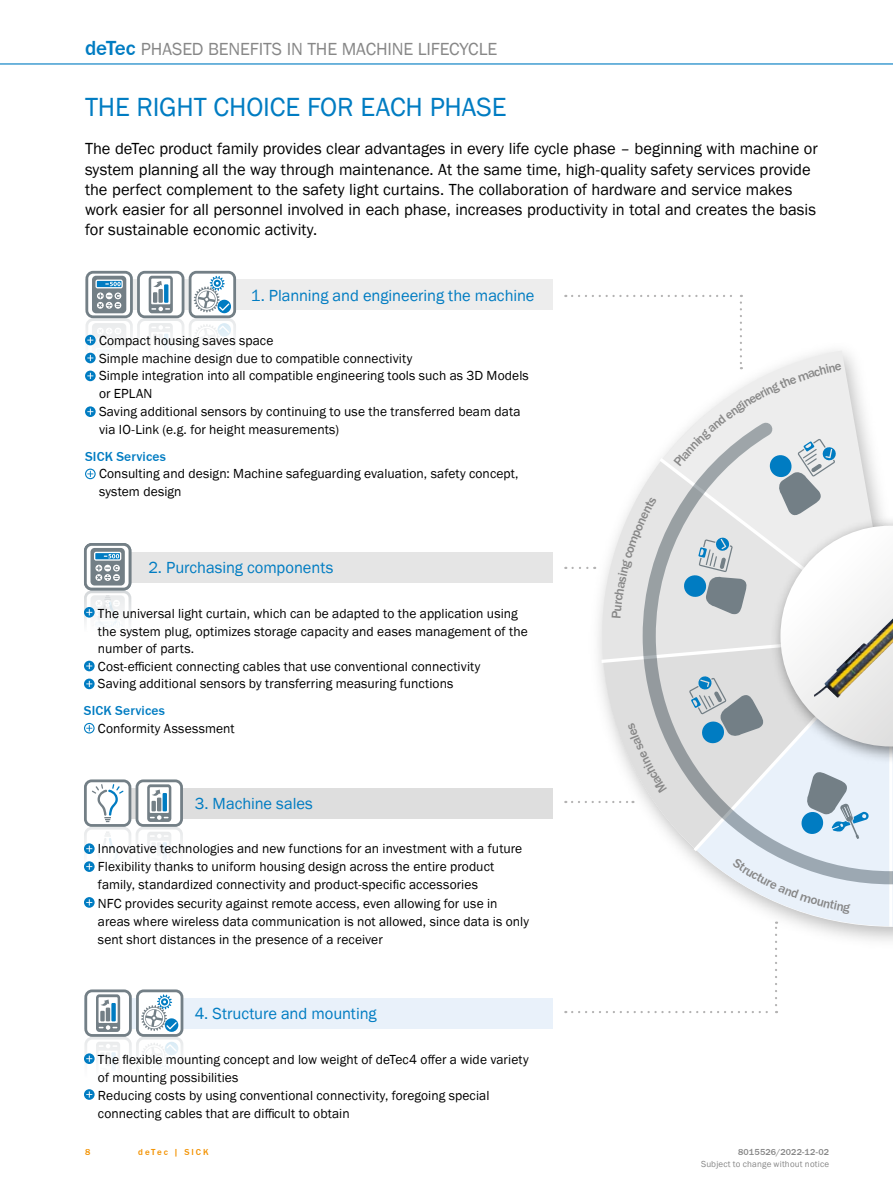
<style>
.page{position:relative;width:893px;height:1188px;background:#fff}
.page>*{position:absolute;margin:0;border:0;box-sizing:border-box;transform-origin:0 0}
.t1{font:27px "SICK Franklin";letter-spacing:-.01em;color:#007cc2}
.t2{font:18px "SICK Franklin";letter-spacing:-.01em;color:#878787}
.t3{font:16.5px/20.2px "SICK Franklin";letter-spacing:-.005em;color:#000}
.t4{font:16.5px "SICK Franklin";letter-spacing:-.005em;color:#007cc2}
.t5{font:13.5px/17.9px "SICK Franklin";letter-spacing:.005em;color:#000}
.t6{font:500 13.5px "SICK Franklin";letter-spacing:.015em;color:#007cc2}
.t7{font:9px "SICK Franklin";letter-spacing:.02em;color:#878787}
.t8{font:500 9px "SICK Franklin";letter-spacing:.02em;color:#878787}
.t9{font:500 9px "SICK Franklin";letter-spacing:.225em;color:#f39200}
.s1{font-weight:500;font-size:21px;color:#007cc2}
</style>
<div class="page">
<hr style="left:0;top:63px;width:893px;height:2px;background:#007cc2">
<div style="left:85px;top:280px;width:468px;height:30px;background:#ededed"></div>
<svg style="left:87px;top:272px;width:44px;height:45px"></svg>
<svg style="left:92px;top:276px;width:34px;height:37px"></svg>
<div style="left:85px;top:271px;width:48px;height:47px;border:3px solid #737f86;border-radius:6px"></div>
<div style="left:85px;top:318px;width:48px;height:48px;border:3px solid #737f86;border-radius:6px"></div>
<div style="left:138px;top:272px;width:45px;height:45px;background:#fff;border-radius:6px"></div>
<svg style="left:149px;top:276px;width:24px;height:37px"></svg>
<div style="left:137px;top:271px;width:47px;height:47px;border:3px solid #737f86;border-radius:6px"></div>
<svg style="left:149px;top:323px;width:24px;height:27px"></svg>
<div style="left:137px;top:318px;width:47px;height:48px;border:3px solid #737f86;border-radius:6px"></div>
<div style="left:190px;top:272px;width:45px;height:45px;background:#fff;border-radius:6px"></div>
<svg style="left:194px;top:276px;width:37px;height:37px"></svg>
<div style="left:189px;top:271px;width:47px;height:47px;border:3px solid #737f86;border-radius:6px"></div>
<svg style="left:195px;top:323px;width:36px;height:26px"></svg>
<div style="left:189px;top:318px;width:47px;height:48px;border:3px solid #737f86;border-radius:6px"></div>
<div style="left:85px;top:335px;width:11px;height:10px;background:#007cc2;border-radius:50%"></div>
<div style="left:85px;top:353px;width:11px;height:10px;background:#007cc2;border-radius:50%"></div>
<svg style="left:87px;top:323px;width:39px;height:38px"></svg>
<svg style="left:85px;top:371px;width:11px;height:10px"></svg>
<svg style="left:87px;top:373px;width:6px;height:6px"></svg>
<svg style="left:85px;top:406px;width:11px;height:11px"></svg>
<svg style="left:87px;top:409px;width:6px;height:6px"></svg>
<div style="left:85px;top:469px;width:11px;height:10px;border:1px solid #007cc2;border-radius:50%"></div>
<svg style="left:87px;top:471px;width:6px;height:6px"></svg>
<div style="left:84px;top:788px;width:469px;height:31px;background:#dedede"></div>
<div style="left:85px;top:781px;width:45px;height:44px;background:#fff;border-radius:6px"></div>
<svg style="left:92px;top:784px;width:31px;height:38px"></svg>
<div style="left:84px;top:779px;width:47px;height:48px;border:3px solid #737f86;border-radius:6px"></div>
<div style="left:84px;top:827px;width:47px;height:47px;border:3px solid #737f86;border-radius:6px"></div>
<div style="left:137px;top:781px;width:45px;height:44px;background:#fff;border-radius:6px"></div>
<svg style="left:147px;top:784px;width:24px;height:38px"></svg>
<div style="left:136px;top:779px;width:47px;height:48px;border:3px solid #737f86;border-radius:6px"></div>
<svg style="left:147px;top:832px;width:24px;height:27px"></svg>
<div style="left:136px;top:827px;width:47px;height:47px;border:3px solid #737f86;border-radius:6px"></div>
<div style="left:84px;top:843px;width:11px;height:11px;background:#007cc2;border-radius:50%"></div>
<div style="left:84px;top:861px;width:11px;height:11px;background:#007cc2;border-radius:50%"></div>
<svg style="left:86px;top:832px;width:32px;height:38px"></svg>
<svg style="left:84px;top:897px;width:11px;height:11px"></svg>
<svg style="left:86px;top:899px;width:6px;height:7px"></svg>
<div style="left:84px;top:998px;width:469px;height:31px;background:#e9f1fa"></div>
<div style="left:86px;top:991px;width:44px;height:44px;background:#fff;border-radius:6px"></div>
<svg style="left:96px;top:994px;width:24px;height:38px"></svg>
<div style="left:84px;top:989px;width:48px;height:48px;border:3px solid #737f86;border-radius:6px"></div>
<div style="left:84px;top:1037px;width:48px;height:47px;border:3px solid #737f86;border-radius:6px"></div>
<div style="left:137px;top:991px;width:45px;height:44px;background:#fff;border-radius:6px"></div>
<svg style="left:141px;top:994px;width:37px;height:38px"></svg>
<div style="left:136px;top:989px;width:47px;height:48px;border:3px solid #737f86;border-radius:6px"></div>
<svg style="left:141px;top:1042px;width:37px;height:27px"></svg>
<div style="left:136px;top:1037px;width:47px;height:47px;border:3px solid #737f86;border-radius:6px"></div>
<div style="left:84px;top:1053px;width:11px;height:11px;background:#007cc2;border-radius:50%"></div>
<svg style="left:86px;top:1042px;width:34px;height:37px"></svg>
<svg style="left:84px;top:1089px;width:11px;height:11px"></svg>
<svg style="left:86px;top:1091px;width:6px;height:7px"></svg>
<svg style="left:572px;top:295px;width:170px;height:2px"></svg>
<div style="left:84px;top:552px;width:469px;height:30px;background:#e5e5e5"></div>
<div style="left:85px;top:544px;width:45px;height:45px;background:#fff;border-radius:6px"></div>
<svg style="left:90px;top:548px;width:35px;height:38px"></svg>
<div style="left:84px;top:543px;width:47px;height:47px;border:3px solid #737f86;border-radius:6px"></div>
<div style="left:84px;top:590px;width:47px;height:48px;border:3px solid #737f86;border-radius:6px"></div>
<div style="left:84px;top:607px;width:11px;height:11px;background:#007cc2;border-radius:50%"></div>
<svg style="left:86px;top:595px;width:39px;height:38px"></svg>
<svg style="left:84px;top:661px;width:11px;height:10px"></svg>
<svg style="left:86px;top:663px;width:6px;height:6px"></svg>
<svg style="left:84px;top:679px;width:11px;height:10px"></svg>
<svg style="left:86px;top:681px;width:6px;height:6px"></svg>
<div style="left:84px;top:723px;width:11px;height:11px;border:1px solid #007cc2;border-radius:50%"></div>
<svg style="left:86px;top:725px;width:6px;height:6px"></svg>
<svg style="left:572px;top:1011px;width:205px;height:2px"></svg>
<svg style="left:572px;top:303px;width:321px;height:702px"></svg>
<h2 class="t2" style="left:85px;top:38px;width:269px"><span class="s1">deTec</span> PHASED BEN EFITS IN THE MAC</h2>
<h2 class="t2" style="left:376px;top:38px;width:123px">HIN E LIFECYCLE</h2>
<h1 class="t1" style="left:85px;top:90px;width:238px">THE RIGHT CHOICE FOR</h1>
<h1 class="t1" style="left:360px;top:90px;width:147px">EACH PHASE</h1>
<p class="t3" style="left:85px;top:139px;width:734px">The deTec product family provides clear advantages in every life cycle phase – beginning with machine or system planning all the way through maintenance. At the same time, high-quality safety services provide the perfect complement to the safety light curtains. The collaboration of hardware and service makes work easier for all personnel involved in each phase, increases productivity in total and creates the basis for sustainable economic activity.</p>
<p class="t4" style="left:251px;top:285px;width:285px">1. Planning and engineering the machine</p>
<p class="t5" style="left:99px;top:331px;width:431px">Compact housing saves space<br>Simple machine design due to compatible connectivity<br>Simple integration into all compatible engineering tools such as 3D Models or EPLAN<br>Saving additional sensors by continuing to use the transferred beam data via IO-Link (e.g. for height measurements)</p>
<p class="t6" style="left:85px;top:448px;width:83px">SICK Services</p>
<p class="t5" style="left:99px;top:465px;width:421px">Consulting and design: Machine safeguarding evaluation, safety concept, system design</p>
<p class="t4" style="left:148px;top:557px;width:186px">2. Purchasing components</p>
<p class="t5" style="left:98px;top:604px;width:431px">The universal light curtain, which can be adapted to the application using the system plug, optimizes storage capacity and eases management of the number of parts.<br>Cost-efficient connecting cables that use conventional connectivity<br>Saving additional sensors by transferring measuring functions</p>
<p class="t6" style="left:84px;top:702px;width:83px">SICK Services</p>
<p class="t5" style="left:98px;top:720px;width:138px">Conformity Assessment</p>
<p class="t4" style="left:195px;top:794px;width:120px">3. Machine sales</p>
<p class="t5" style="left:98px;top:840px;width:433px">Innovative technologies and new functions for an investment with a future Flexibility thanks to uniform housing design across the entire product family, standardized connectivity and product-specific accessories<br>NFC provides security against remote access, even allowing for use in areas where wireless data communication is not allowed, since data is only sent short distances in the presence of a receiver</p>
<p class="t4" style="left:195px;top:1004px;width:183px">4. Structure and mounting</p>
<p class="t5" style="left:98px;top:1051px;width:432px">The flexible mounting concept and low weight of deTec4 offer a wide variety of mounting possibilities<br>Reducing costs by using conventional connectivity, foregoing special connecting cables that are difficult to obtain</p>
<p class="t9" style="left:85px;top:1146px;width:7px">8</p>
<p class="t9" style="left:138px;top:1146px;width:72px">deTec | SICK</p>
<p class="t8" style="left:738px;top:1146px;width:93px">8015526/2022-12-02</p>
<p class="t7" style="left:701px;top:1159px;width:130px">Subject to change without notice</p>
</div>
